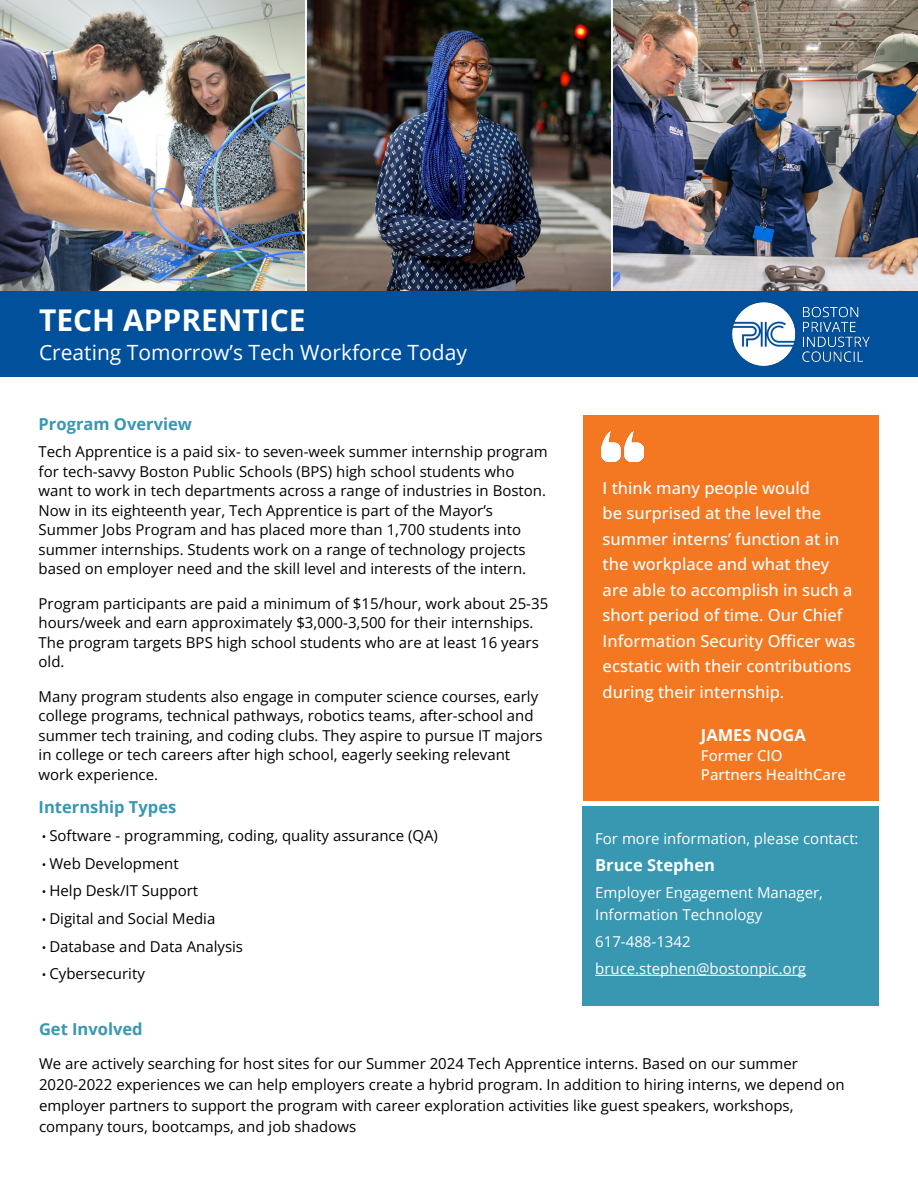
<style>
.page{position:relative;width:918px;height:1188px;background:#fff}
.page>*{position:absolute;margin:0;border:0;box-sizing:border-box;transform-origin:0 0}
.t1{font:700 30px "Open Sans";color:#fff}
.t2{font:21px "Open Sans";color:#fff}
.t3{font:500 16.5px/25.5px "Open Sans";color:#fff}
.t4{font:700 16.5px "Open Sans";color:#3897b1}
.t5{font:700 16.5px "Open Sans";color:#fff}
.t6{font:15px/19.5px "Open Sans";color:#000}
.t7{font:15px/22.5px "Open Sans";color:#fff}
.t8{font:500 15px/19.5px "Open Sans";color:#fff}
.s1{font-size:12px}
</style>
<div class="page">
<img style="left:613px;top:0;width:305px;height:291px">
<img style="left:307px;top:0;width:304px;height:291px">
<img style="left:0;top:0;width:305px;height:291px">
<div style="left:0;top:291px;width:918px;height:86px;background:#01509c"></div>
<img style="left:732px;top:302px;width:138px;height:64px">
<div style="left:582px;top:806px;width:297px;height:200px;background:#3897b1"></div>
<hr style="left:595px;top:975px;width:211px;height:1px;background:#fff">
<div style="left:583px;top:415px;width:295px;height:386px;background:#f47721"></div>
<img style="left:602px;top:431px;width:42px;height:31px">
<h1 class="t1" style="left:39px;top:299px;width:268px">TECH APPRENTICE</h1>
<h2 class="t2" style="left:39px;top:338px;width:430px">Creating Tomorrow’s Tech Workforce Today</h2>
<p class="t4" style="left:39px;top:412px;width:155px">Program Overview</p>
<p class="t6" style="left:39px;top:442px;width:510px">Tech Apprentice is a paid six- to seven-week summer internship program for tech-savvy Boston Public Schools (BPS) high school students who want to work in tech departments across a range of industries in Boston.<br>Now in its eighteenth year, Tech Apprentice is part of the Mayor’s Summer Jobs Program and has placed more than 1,700 students into summer internships. Students work on a range of technology projects based on employer need and the skill level and interests of the intern.</p>
<p class="t6" style="left:39px;top:593px;width:511px">Program participants are paid a minimum of $15/hour, work about 25-35 hours/week and earn approximately $3,000-3,500 for their internships.<br>The program targets BPS high school students who are at least 16 years old.</p>
<p class="t6" style="left:39px;top:686px;width:506px">Many program students also engage in computer science courses, early college programs, technical pathways, robotics teams, after-school and summer tech training, and coding clubs. They aspire to pursue IT majors in college or tech careers after high school, eagerly seeking relevant work experience.</p>
<p class="t4" style="left:39px;top:795px;width:139px">Internship Types</p>
<p class="t6" style="left:42px;top:826px;width:398px"><span class="s1">•</span> Software - programming, coding, quality assurance (QA)</p>
<p class="t6" style="left:42px;top:853px;width:139px"><span class="s1">•</span> Web Development</p>
<p class="t6" style="left:42px;top:881px;width:158px"><span class="s1">•</span> Help Desk/IT Support</p>
<p class="t6" style="left:42px;top:908px;width:175px"><span class="s1">•</span> Digital and Social Media</p>
<p class="t6" style="left:42px;top:936px;width:203px"><span class="s1">•</span> Database and Data Analysis</p>
<p class="t6" style="left:42px;top:964px;width:105px"><span class="s1">•</span> Cybersecurity</p>
<p class="t3" style="left:603px;top:475px;width:254px">I think many people would<br>be surprised at the level the summer interns’ function at in the workplace and what they are able to accomplish in such a short period of time. Our Chief<br>Information Security Officer was ecstatic with their contributions during their internship.</p>
<p class="t5" style="left:701px;top:724px;width:106px">JAMES NOGA</p>
<p class="t8" style="left:701px;top:745px;width:146px">Former CIO<br>Partners HealthCare</p>
<p class="t7" style="left:595px;top:827px;width:265px">For more information, please contact:</p>
<p class="t5" style="left:595px;top:853px;width:121px">Bruce Stephen</p>
<p class="t7" style="left:595px;top:881px;width:229px">Employer Engagement Manager,<br>Information Technology</p>
<p class="t7" style="left:595px;top:928px;width:212px;line-height:27px">617-488-1342 bruce.stephen@bostonpic.org</p>
<p class="t4" style="left:39px;top:1018px;width:105px">Get Involved</p>
<p class="t6" style="left:39px;top:1052px;width:807px;line-height:21px">We are actively searching for host sites for our Summer 2024 Tech Apprentice interns. Based on our summer 2020-2022 experiences we can help employers create a hybrid program. In addition to hiring interns, we depend on employer partners to support the program with career exploration activities like guest speakers, workshops, company tours, bootcamps, and job shadows</p>
</div>
